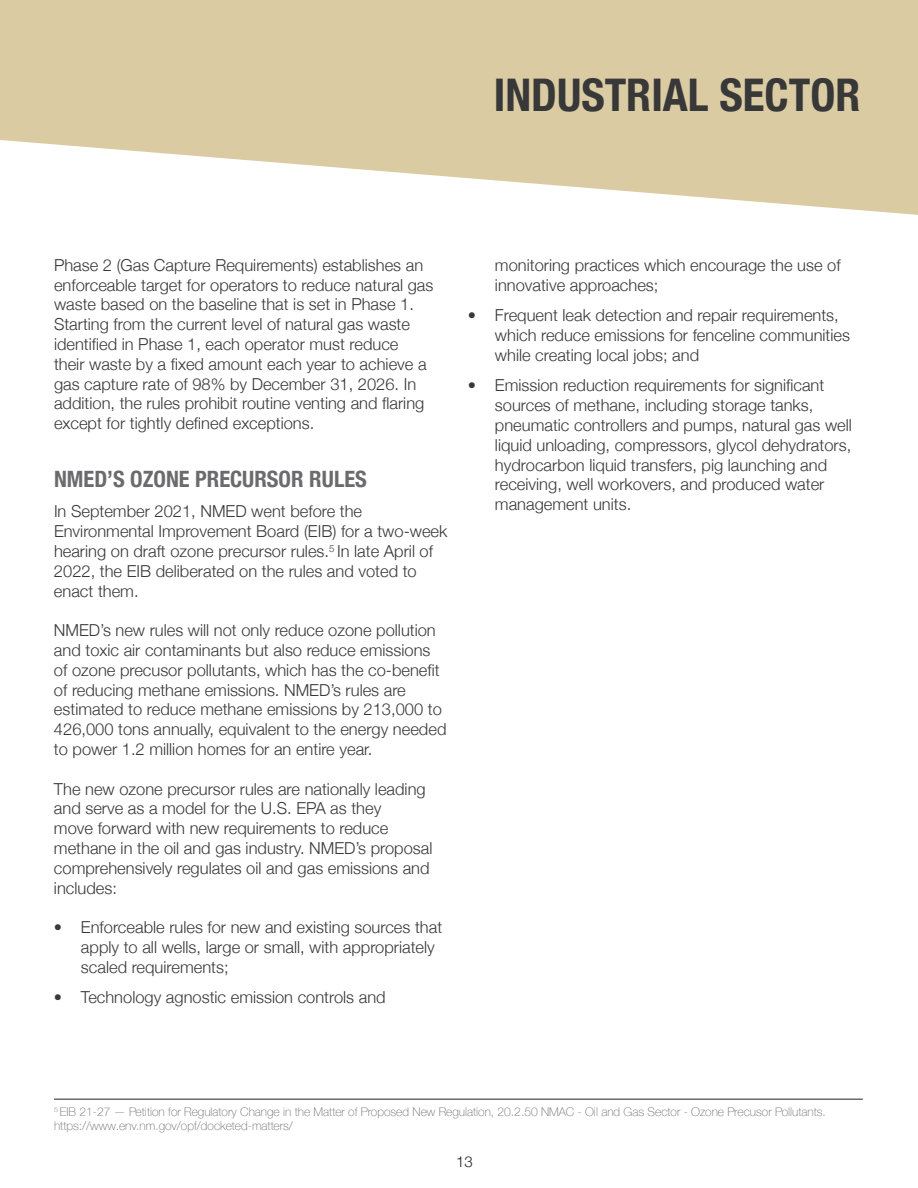
<style>
.page{position:relative;width:918px;height:1188px;background:#fff}
.page>*{position:absolute;margin:0;border:0;box-sizing:border-box;transform-origin:0 0}
.t1{font:700 condensed 45px "Helvetica Neue";color:#383839}
.t2{font:700 condensed 22.5px "Helvetica Neue";color:#6b6b6e}
.t3{font:300 16.5px/19.8px "Helvetica Neue";color:#383839}
.t4{font:300 15px "Helvetica Neue";color:#231f20}
.t5{font:100 12px/14.4px "Helvetica Neue";color:#6b6b6e}
</style>
<div class="page">
<svg style="left:0;top:0;width:918px;height:215px;fill:#dacba3"></svg>
<hr style="left:54px;top:1099px;width:809px;height:1px;background:#231f20">
<h1 class="t1" style="left:494px;top:57px;width:368px">INDUSTRIAL SECTOR</h1>
<p class="t3" style="left:54px;top:254px;width:381px">Phase 2 (Gas Capture Requirements) establishes an enforceable target for operators to reduce natural gas waste based on the baseline that is set in Phase 1.<br>Starting from the current level of natural gas waste identified in Phase 1, each operator must reduce<br>their waste by a fixed amount each year to achieve a gas capture rate of 98% by December 31, 2026. In addition, the rules prohibit routine venting and flaring except for tightly defined exceptions.</p>
<h2 class="t2" style="left:54px;top:460px;width:314px">NMED’S OZONE PRECURSOR RULES</h2>
<p class="t3" style="left:54px;top:500px;width:395px">In September 2021, NMED went before the Environmental Improvement Board (EIB) for a two-week hearing on draft ozone precursor rules.<sup>5</sup> In late April of 2022, the EIB deliberated on the rules and voted to enact them.</p>
<p class="t3" style="left:54px;top:619px;width:394px">NMED’s new rules will not only reduce ozone pollution and toxic air contaminants but also reduce emissions of ozone precusor pollutants, which has the co-benefit of reducing methane emissions. NMED’s rules are estimated to reduce methane emissions by 213,000 to 426,000 tons annually, equivalent to the energy needed to power 1.2 million homes for an entire year.</p>
<p class="t3" style="left:54px;top:778px;width:380px">The new ozone precursor rules are nationally leading and serve as a model for the U.S. EPA as they<br>move forward with new requirements to reduce methane in the oil and gas industry. NMED’s proposal comprehensively regulates oil and gas emissions and includes:</p>
<p class="t3" style="left:81px;top:916px;width:363px;text-indent:-27px">• Enforceable rules for new and existing sources that apply to all wells, large or small, with appropriately scaled requirements;</p>
<p class="t3" style="left:54px;top:986px;width:333px">• Technology agnostic emission controls and</p>
<p class="t3" style="left:495px;top:254px;width:347px">monitoring practices which encourage the use of innovative approaches;</p>
<p class="t3" style="left:495px;top:304px;width:357px;text-indent:-27px">• Frequent leak detection and repair requirements, which reduce emissions for fenceline communities while creating local jobs; and</p>
<p class="t3" style="left:495px;top:374px;width:358px;text-indent:-27px">• Emission reduction requirements for significant sources of methane, including storage tanks, pneumatic controllers and pumps, natural gas well liquid unloading, compressors, glycol dehydrators, hydrocarbon liquid transfers, pig launching and receiving, well workovers, and produced water management units.</p>
<p class="t5" style="left:54px;top:1104px;width:773px"><sup>5</sup> EIB 21-27 — Petition for Regulatory Change in the Matter of Proposed New Regulation, 20.2.50 NMAC - Oil and Gas Sector - Ozone Precusor Pollutants. https://www.env.nm.gov/opf/docketed-matters/</p>
<p class="t4" style="left:456px;top:1149px;width:18px">13</p>
</div>
